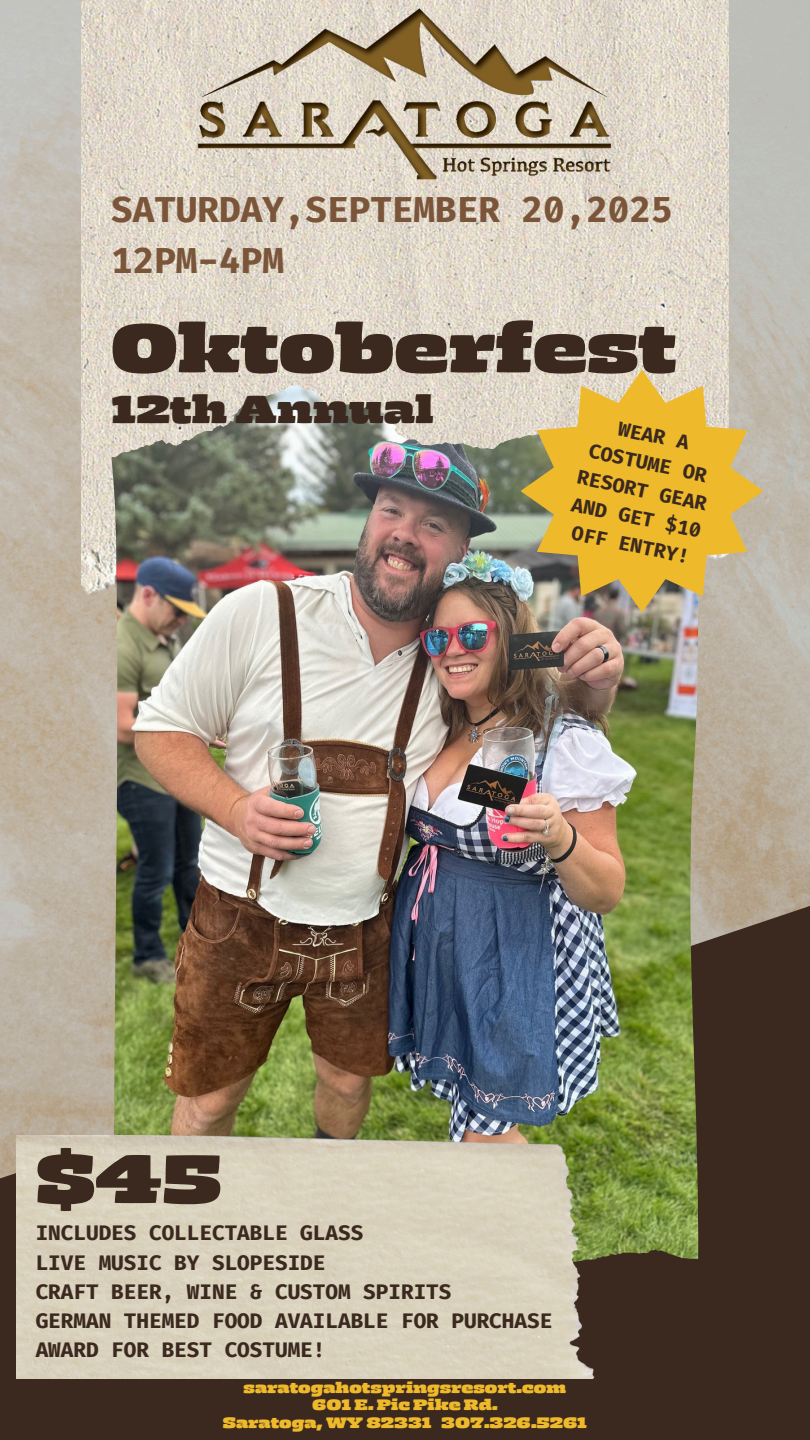
<style>
.page{position:relative;width:810px;height:1440px;background:#fff}
.page>*{position:absolute;margin:0;border:0;box-sizing:border-box;transform-origin:0 0}
.t1{font:900 72px "Zico Display HL";color:#3b291f}
.t2{font:900 41px "Zico Display HL";color:#3b291f}
.t3{font:700 36px/50.2px "Fira Code";color:#7a5539}
.t4{font:700 21px/29.2px "Fira Code";color:#3b291f}
.t5{font:700 20px/27.8px "Fira Code";color:#3b291f;text-align:center}
.t6{font:900 16px "Zico Display HL";color:#eeba2b}
</style>
<div class="page">
<img style="left:0;top:0;width:810px;height:906px">
<img style="left:81px;top:0;width:648px;height:650px">
<svg style="left:0;top:906px;width:810px;height:534px;background:#5d543e"></svg>
<img style="left:113px;top:470px;width:454px;height:666px">
<img style="left:17px;top:1136px;width:595px;height:243px">
<img style="left:168px;top:0;width:474px;height:221px">
<svg style="left:521px;top:370px;width:243px;height:243px;background:#d7b65e"></svg>
<h1 class="t3" style="left:111px;top:185px;width:563px">SATURDAY,SEPTEMBER 20,2025<br>12PM-4PM</h1>
<p class="t1" style="left:111px;top:304px;width:567px">Oktoberfest</p>
<p class="t2" style="left:111px;top:384px;width:324px">12th Annual</p>
<p class="t5" style="left:621px;top:415px;width:73px;rotate:12deg">WEAR A</p>
<p class="t5" style="left:581px;top:463px;width:133px;rotate:12deg">RESORT GEAR</p>
<p class="t5" style="left:592px;top:437px;width:121px;rotate:12deg">COSTUME OR</p>
<p class="t5" style="left:575px;top:490px;width:133px;rotate:12deg">AND GET $10<br>OFF ENTRY!</p>
<h2 class="t1" style="left:36px;top:1135px;width:188px">$45</h2>
<h3 class="t4" style="left:36px;top:1219px;width:518px">INCLUDES COLLECTABLE GLASS<br>LIVE MUSIC BY SLOPESIDE<br>CRAFT BEER, WINE &amp; CUSTOM SPIRITS<br>GERMAN THEMED FOOD AVAILABLE FOR PURCHASE<br>AWARD FOR BEST COSTUME!</h3>
<p class="t6" style="left:244px;top:1378px;width:324px">saratogahotspringsresort.com</p>
<p class="t6" style="left:312px;top:1395px;width:187px">601 E. Pic Pike Rd.</p>
<h1 class="t6" style="left:223px;top:1413px;width:366px">Saratoga, WY 82331 307.326.5261</h1>
</div>
